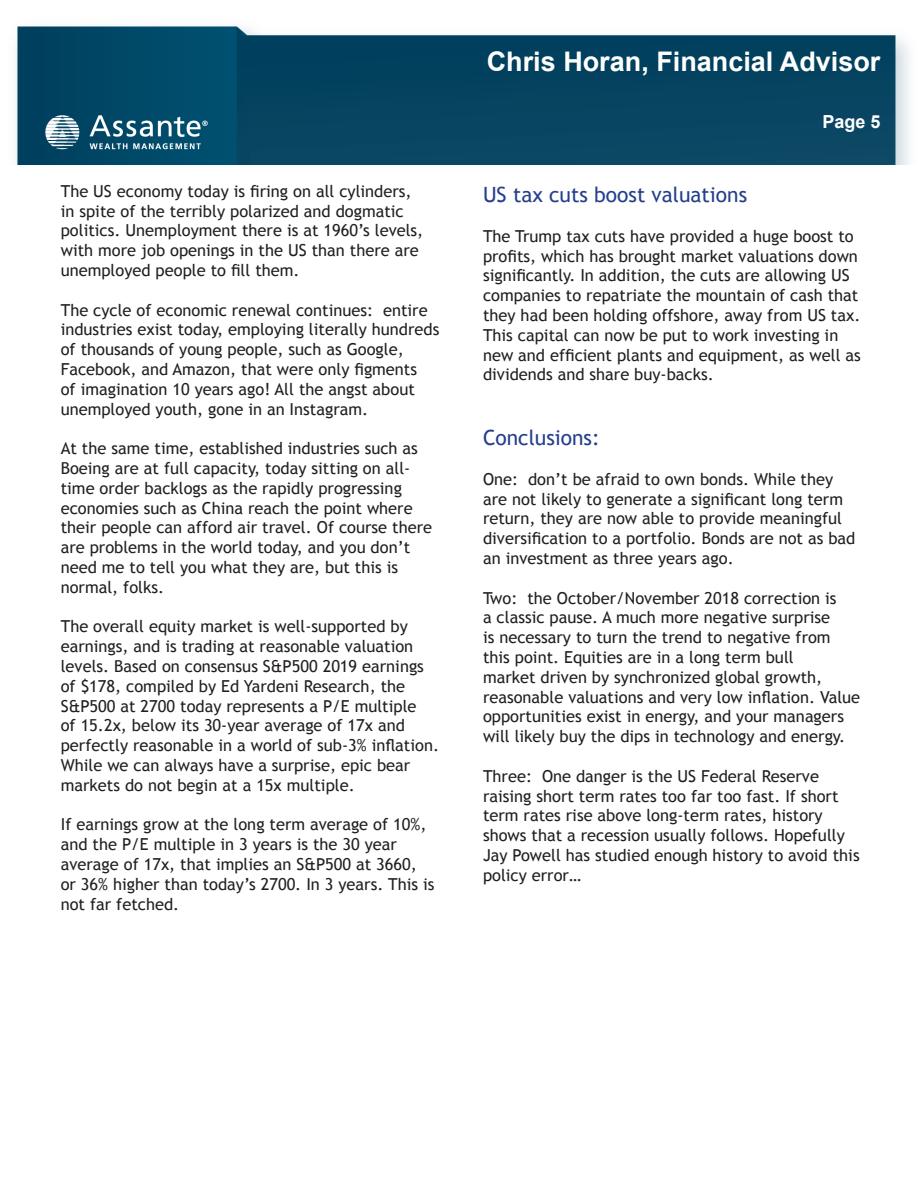
<style>
.page{position:relative;width:918px;height:1188px;background:#fff}
.page>*{position:absolute;margin:0;border:0;box-sizing:border-box;transform-origin:0 0}
.t1{font:700 27px "Arial";color:#fff}
.Newsletter_paragraph{font:21px "Trebuchet MS";color:#253f8e}
.t2{font:700 18px "Arial";color:#fff}
.Newsletter_paragraph-2{font:16.5px/19.8px "Trebuchet MS";color:#231f20}
</style>
<div class="page">
<img style="left:16px;top:26px;width:893px;height:139px">
<p class="Newsletter_paragraph-2" style="left:61px;top:181px;width:364px">The US economy today is firing on all cylinders, in spite of the terribly polarized and dogmatic politics. Unemployment there is at 1960’s levels, with more job openings in the US than there are unemployed people to fill them.</p>
<p class="Newsletter_paragraph-2" style="left:61px;top:300px;width:380px">The cycle of economic renewal continues: entire industries exist today, employing literally hundreds of thousands of young people, such as Google, Facebook, and Amazon, that were only figments<br>of imagination 10 years ago! All the angst about unemployed youth, gone in an Instagram.</p>
<p class="Newsletter_paragraph-2" style="left:61px;top:439px;width:373px">At the same time, established industries such as Boeing are at full capacity, today sitting on all&shy;time order backlogs as the rapidly progressing economies such as China reach the point where their people can afford air travel. Of course there are problems in the world today, and you don’t need me to tell you what they are, but this is normal, folks.</p>
<p class="Newsletter_paragraph-2" style="left:61px;top:617px;width:380px">The overall equity market is well-supported by earnings, and is trading at reasonable valuation levels. Based on consensus S&amp;P500 2019 earnings of $178, compiled by Ed Yardeni Research, the S&amp;P500 at 2700 today represents a P/E multiple<br>of 15.2x, below its 30-year average of 17x and perfectly reasonable in a world of sub-3% inflation.<br>While we can always have a surprise, epic bear markets do not begin at a 15x multiple.</p>
<p class="Newsletter_paragraph-2" style="left:61px;top:815px;width:375px">If earnings grow at the long term average of 10%, and the P/E multiple in 3 years is the 30 year average of 17x, that implies an S&amp;P500 at 3660, or 36% higher than today’s 2700. In 3 years. This is not far fetched.</p>
<p class="t1" style="left:487px;top:44px;width:395px">Chris Horan, Financial Advisor</p>
<p class="t2" style="left:822px;top:109px;width:60px">Page 5</p>
<p class="Newsletter_paragraph" style="left:483px;top:182px;width:266px">US tax cuts boost valuations</p>
<p class="Newsletter_paragraph-2" style="left:483px;top:226px;width:379px">The Trump tax cuts have provided a huge boost to profits, which has brought market valuations down significantly. In addition, the cuts are allowing US companies to repatriate the mountain of cash that they had been holding offshore, away from US tax.<br>This capital can now be put to work investing in new and efficient plants and equipment, as well as dividends and share buy-backs.</p>
<p class="Newsletter_paragraph" style="left:483px;top:425px;width:118px">Conclusions:</p>
<p class="Newsletter_paragraph-2" style="left:483px;top:469px;width:374px">One: don’t be afraid to own bonds. While they are not likely to generate a significant long term return, they are now able to provide meaningful diversification to a portfolio. Bonds are not as bad an investment as three years ago.</p>
<p class="Newsletter_paragraph-2" style="left:483px;top:588px;width:379px">Two: the October/November 2018 correction is<br>a classic pause. A much more negative surprise<br>is necessary to turn the trend to negative from this point. Equities are in a long term bull<br>market driven by synchronized global growth, reasonable valuations and very low inflation. Value opportunities exist in energy, and your managers will likely buy the dips in technology and energy.</p>
<p class="Newsletter_paragraph-2" style="left:483px;top:766px;width:378px">Three: One danger is the US Federal Reserve raising short term rates too far too fast. If short term rates rise above long-term rates, history shows that a recession usually follows. Hopefully Jay Powell has studied enough history to avoid this policy error…</p>
</div>
